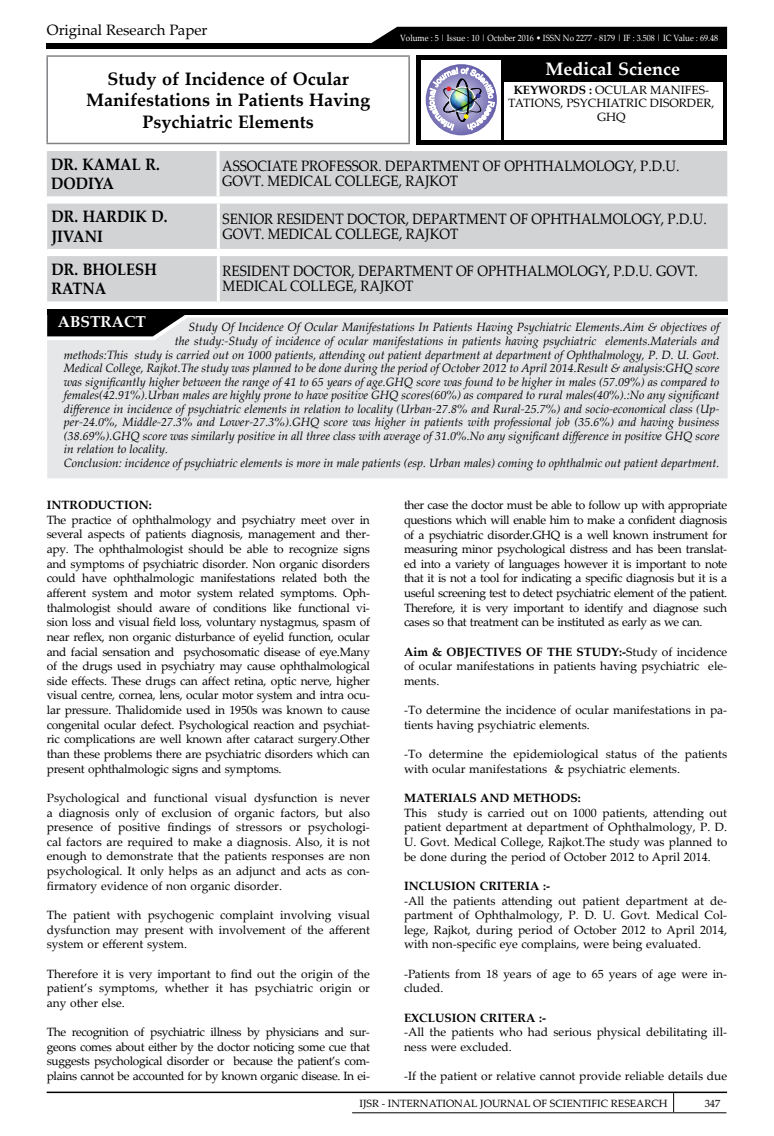
<style>
.page{position:relative;width:774px;height:1136px;background:#fff}
.page>*{position:absolute;margin:0;border:0;box-sizing:border-box;transform-origin:0 0}
.t1{font:700 18px/21.6px "Palatino Linotype";color:#000;text-align:center}
.t2{font:700 18px "Palatino Linotype";color:#fff}
.t3{font:700 16.5px/19.8px "Palatino Linotype";color:#000;scale:.9 1}
.t4{font:700 15.75px "Palatino Linotype";color:#fff}
.t5{font:15px/15px "Palatino Linotype";color:#000;scale:.9 1}
.t6{font:15px "Palatino Linotype";color:#000}
.t7{font:12px/14.7px "Palatino Linotype";color:#000;text-align:justify}
.t8{font:italic 12px "Palatino Linotype";color:#000}
.t9{font:700 12px "Palatino Linotype";color:#000}
.t10{font:10.5px "Palatino Linotype";color:#000}
.t11{font:9px "Palatino Linotype";color:#fff;scale:.9 1}
.s1{font-weight:700}
</style>
<div class="page">
<hr style="left:47px;top:1091px;width:680px;height:1px;background:#000">
<svg style="left:673px;top:1092px;width:1px;height:20px"></svg>
<hr style="left:352px;top:1112px;width:322px;height:1px;background:#000">
<hr style="left:674px;top:1112px;width:52px;height:1px;background:#000">
<div style="left:47px;top:43px;width:667px;height:6px;background:#000"></div>
<div style="left:371px;top:27px;width:356px;height:22px;background:#000"></div>
<div style="left:416px;top:55px;width:311px;height:90px;background:#000"></div>
<div style="left:421px;top:60px;width:80px;height:79px;background:#fff"></div>
<svg style="left:426px;top:64px;width:71px;height:71px"></svg>
<img style="left:429px;top:68px;width:65px;height:62px">
<div style="left:504px;top:82px;width:219px;height:57px;background:#fff"></div>
<svg style="left:47px;top:151px;width:680px;height:98px"></svg>
<hr style="left:217px;top:203px;width:3px;height:46px;background:#fff">
<div style="left:47px;top:256px;width:680px;height:45px;background:#d1d3d4"></div>
<hr style="left:217px;top:256px;width:3px;height:45px;background:#fff">
<hr style="left:46px;top:55px;width:364px;height:2px;background:#808285">
<hr style="left:46px;top:57px;width:2px;height:86px;background:#808285">
<hr style="left:408px;top:57px;width:2px;height:86px;background:#808285">
<hr style="left:46px;top:143px;width:364px;height:1px;background:#808285">
<svg style="left:47px;top:314px;width:139px;height:3px"></svg>
<div style="left:47px;top:317px;width:681px;height:161px;background:#e6e7e8"></div>
<div style="left:47px;top:308px;width:680px;height:6px;background:#000"></div>
<p class="t6" style="left:47px;top:19px;width:162px">Original Research Paper</p>
<p class="t11" style="left:400px;top:31px;width:355px">Volume : 5 | Issue : 10 | October 2016 • ISSN No 2277 - 8179 | IF : 3.508 | IC Value : 69.48</p>
<h1 class="t2" style="left:546px;top:56px;width:136px">Medical Science</h1>
<h1 class="t1" style="left:86px;top:67px;width:286px">Study of Incidence of Ocular<br>Manifestations in Patients Having<br>Psychiatric Elements</h1>
<p class="t7" style="left:508px;top:83px;width:208px;line-height:13.5px;text-align:center"><span class="s1">KEYWORDS :</span> OCULAR MANIFES-<br>TATIONS, PSYCHIATRIC DISORDER,<br>GHQ</p>
<h2 class="t3" style="left:51px;top:153px;width:122px">DR. KAMAL R.<br>DODIYA</h2>
<p class="t5" style="left:222px;top:158px;width:509px">ASSOCIATE PROFESSOR. DEPARTMENT OF OPHTHALMOLOGY, P.D.U.<br>GOVT. MEDICAL COLLEGE, RAJKOT</p>
<h2 class="t3" style="left:51px;top:206px;width:130px">DR. HARDIK D.<br>JIVANI</h2>
<p class="t5" style="left:223px;top:211px;width:539px">SENIOR RESIDENT DOCTOR, DEPARTMENT OF OPHTHALMOLOGY, P.D.U.<br>GOVT. MEDICAL COLLEGE, RAJKOT</p>
<h2 class="t3" style="left:51px;top:258px;width:118px">DR. BHOLESH<br>RATNA</h2>
<p class="t5" style="left:223px;top:263px;width:529px">RESIDENT DOCTOR, DEPARTMENT OF OPHTHALMOLOGY, P.D.U. GOVT.<br>MEDICAL COLLEGE, RAJKOT</p>
<h3 class="t4" style="left:58px;top:311px;width:90px">ABSTRACT</h3>
<p class="t8" style="left:188px;top:319px;width:533px">Study Of Incidence Of Ocular Manifestations In Patients Having Psychiatric Elements.Aim &amp; objectives of</p>
<p class="t8" style="left:175px;top:332px;width:546px">the study:-Study of incidence of ocular manifestations in patients having psychiatric elements.Materials and</p>
<p class="t8" style="left:64px;top:346px;width:657px">methods:This study is carried out on 1000 patients, attending out patient department at department of Ophthalmology, P. D. U. Govt.</p>
<p class="t8" style="left:64px;top:359px;width:657px">Medical College, Rajkot.The study was planned to be done during the period of October 2012 to April 2014.Result &amp; analysis:GHQ score</p>
<p class="t8" style="left:64px;top:373px;width:657px">was significantly higher between the range of 41 to 65 years of age.GHQ score was found to be higher in males (57.09%) as compared to</p>
<p class="t8" style="left:64px;top:386px;width:657px">females(42.91%).Urban males are highly prone to have positive GHQ scores(60%) as compared to rural males(40%).:No any significant</p>
<p class="t8" style="left:64px;top:400px;width:657px">difference in incidence of psychiatric elements in relation to locality (Urban-27.8% and Rural-25.7%) and socio-economical class (Up-</p>
<p class="t8" style="left:64px;top:413px;width:657px">per-24.0%, Middle-27.3% and Lower-27.3%).GHQ score was higher in patients with professional job (35.6%) and having business</p>
<p class="t8" style="left:64px;top:427px;width:657px">(38.69%).GHQ score was similarly positive in all three class with average of 31.0%.No any significant difference in positive GHQ score</p>
<p class="t8" style="left:64px;top:440px;width:106px">in relation to locality.</p>
<p class="t8" style="left:64px;top:454px;width:657px">Conclusion: incidence of psychiatric elements is more in male patients (esp. Urban males) coming to ophthalmic out patient department.</p>
<p class="t9" style="left:47px;top:496px;width:106px">INTRODUCTION:</p>
<p class="t7" style="left:47px;top:512px;width:325px">The practice of ophthalmology and psychiatry meet over in several aspects of patients diagnosis, management and ther&shy;apy. The ophthalmologist should be able to recognize signs and symptoms of psychiatric disorder. Non organic disorders could have ophthalmologic manifestations related both the afferent system and motor system related symptoms. Oph&shy;thalmologist should aware of conditions like functional vi&shy;sion loss and visual field loss, voluntary nystagmus, spasm of near reflex, non organic disturbance of eyelid function, ocular and facial sensation and psychosomatic disease of eye.Many of the drugs used in psychiatry may cause ophthalmological side effects. These drugs can affect retina, optic nerve, higher visual centre, cornea, lens, ocular motor system and intra ocu&shy;lar pressure. Thalidomide used in 1950s was known to cause congenital ocular defect. Psychological reaction and psychiat&shy;ric complications are well known after cataract surgery.Other than these problems there are psychiatric disorders which can present ophthalmologic signs and symptoms.</p>
<p class="t7" style="left:47px;top:790px;width:325px">Psychological and functional visual dysfunction is never a diagnosis only of exclusion of organic factors, but also presence of positive findings of stressors or psychologi&shy;cal factors are required to make a diagnosis. Also, it is not enough to demonstrate that the patients responses are non psychological. It only helps as an adjunct and acts as con&shy;firmatory evidence of non organic disorder.</p>
<p class="t7" style="left:47px;top:907px;width:325px">The patient with psychogenic complaint involving visual dysfunction may present with involvement of the afferent system or efferent system.</p>
<p class="t7" style="left:47px;top:965px;width:325px">Therefore it is very important to find out the origin of the patient’s symptoms, whether it has psychiatric origin or any other else.</p>
<p class="t7" style="left:47px;top:1024px;width:325px">The recognition of psychiatric illness by physicians and sur&shy;geons comes about either by the doctor noticing some cue that suggests psychological disorder or because the patient’s com&shy;plains cannot be accounted for by known organic disease. In ei-</p>
<p class="t7" style="left:404px;top:497px;width:325px">ther case the doctor must be able to follow up with appropriate questions which will enable him to make a confident diagnosis of a psychiatric disorder.GHQ is a well known instrument for measuring minor psychological distress and has been translat&shy;ed into a variety of languages however it is important to note that it is not a tool for indicating a specific diagnosis but it is a useful screening test to detect psychiatric element of the patient.<br>Therefore, it is very important to identify and diagnose such cases so that treatment can be instituted as early as we can.</p>
<p class="t7" style="left:404px;top:643px;width:325px"><span class="s1">Aim &amp; OBJECTIVES OF THE STUDY:-</span>Study of incidence of ocular manifestations in patients having psychiatric ele&shy;ments.</p>
<p class="t7" style="left:404px;top:702px;width:325px">-To determine the incidence of ocular manifestations in pa&shy;tients having psychiatric elements.</p>
<p class="t7" style="left:404px;top:746px;width:325px">-To determine the epidemiological status of the patients with ocular manifestations &amp; psychiatric elements.</p>
<p class="t9" style="left:404px;top:789px;width:178px">MATERIALS AND METHODS:</p>
<p class="t7" style="left:404px;top:804px;width:325px">This study is carried out on 1000 patients, attending out patient department at department of Ophthalmology, P. D.<br>U. Govt. Medical College, Rajkot.The study was planned to be done during the period of October 2012 to April 2014.</p>
<p class="t9" style="left:404px;top:877px;width:148px">INCLUSION CRITERIA :-</p>
<p class="t7" style="left:404px;top:892px;width:325px">-All the patients attending out patient department at de&shy;partment of Ophthalmology, P. D. U. Govt. Medical Col&shy;lege, Rajkot, during period of October 2012 to April 2014, with non-specific eye complains, were being evaluated.</p>
<p class="t7" style="left:404px;top:965px;width:325px">-Patients from 18 years of age to 65 years of age were in&shy;cluded.</p>
<p class="t9" style="left:404px;top:1008px;width:144px">EXCLUSION CRITERA :-</p>
<p class="t7" style="left:404px;top:1024px;width:325px">-All the patients who had serious physical debilitating ill&shy;ness were excluded.</p>
<p class="t7" style="left:404px;top:1068px;width:325px">-If the patient or relative cannot provide reliable details due</p>
<p class="t10" style="left:359px;top:1095px;width:310px">IJSR - INTERNATIONAL JOURNAL OF SCIENTIFIC RESEARCH</p>
<p class="t10" style="left:705px;top:1095px;width:17px">347</p>
</div>
